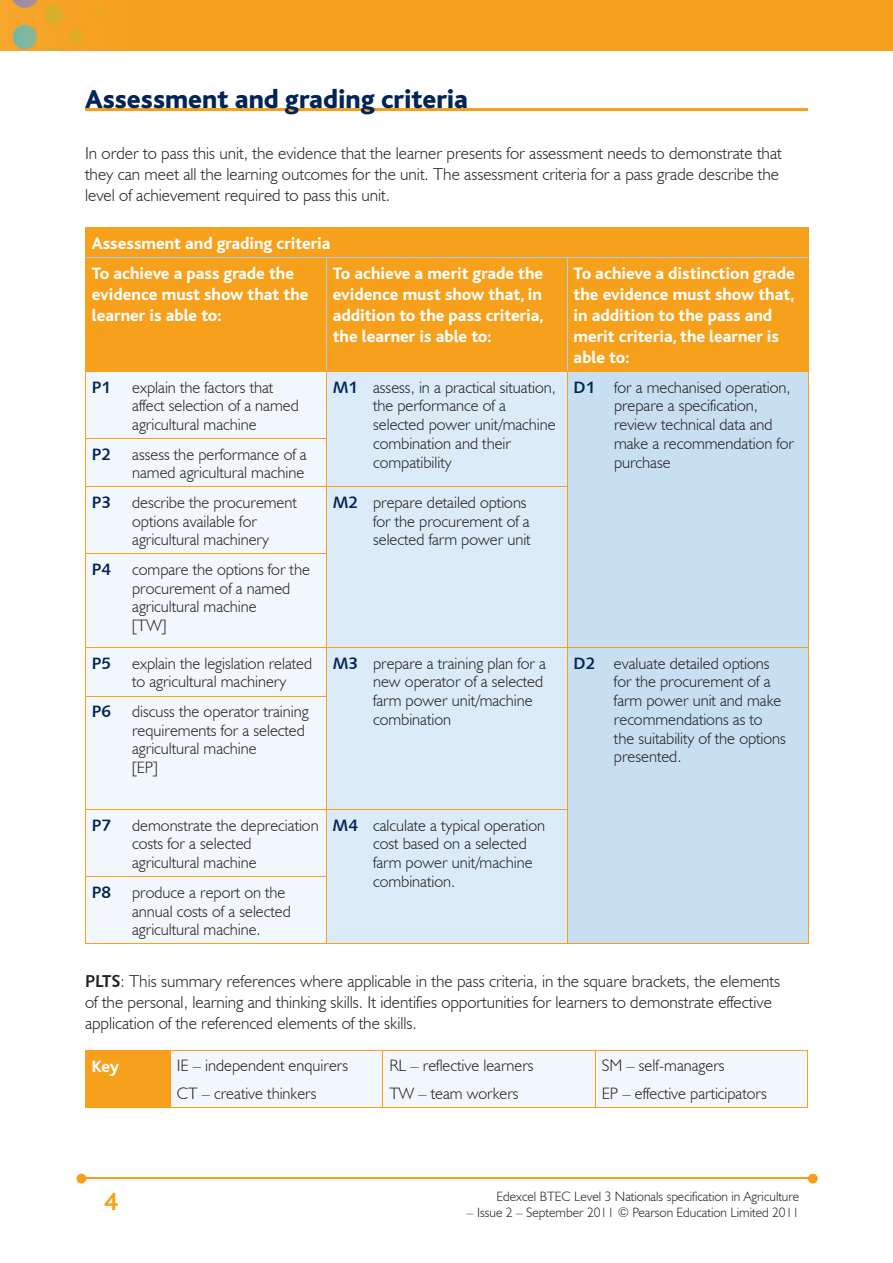
<style>
.page{position:relative;width:893px;height:1263px;background:#fff}
.page>*{position:absolute;margin:0;border:0;box-sizing:border-box;transform-origin:0 0}
.t1{font:800 27px "Bliss";color:#002556}
.t2{font:700 25.5px "Bliss";color:#f6a01b}
.t3{font:300 17.25px/21px "Humanist 521 BT";color:#231f20}
.t4{font:800 17.25px/21px "Bliss";color:#fff}
.t5{font:300 16.5px/18.8px "Humanist 521 BT";color:#231f20}
.t6{font:16.5px "Humanist 531 BT Bold A";color:#002556}
.t7{font:300 13.5px "Humanist 521 BT";color:#231f20}
.s1{font-family:"Humanist 531 BT Bold A";font-weight:400;color:#002556}
.s2{font-family:"Humanist 531 BT Bold A";font-weight:400}
</style>
<div class="page">
<img style="left:0;top:0;width:893px;height:51px">
<hr style="left:82px;top:1178px;width:728px;height:1px;background:#f6a01b">
<svg style="left:808px;top:1174px;width:10px;height:9px"></svg>
<svg style="left:77px;top:1174px;width:9px;height:9px"></svg>
<hr style="left:85px;top:108px;width:723px;height:2px;background:#f6a01b">
<div style="left:86px;top:228px;width:722px;height:143px;background:#f6a01b"></div>
<div style="left:86px;top:372px;width:240px;height:571px;background:#f2f7fb"></div>
<div style="left:327px;top:372px;width:240px;height:571px;background:#dbebf7"></div>
<div style="left:568px;top:372px;width:240px;height:571px;background:#c8dff2"></div>
<svg style="left:85px;top:228px;width:1px;height:29px"></svg>
<svg style="left:808px;top:228px;width:1px;height:29px"></svg>
<hr style="left:85px;top:227px;width:241px;height:1px;background:#f6a01b">
<hr style="left:326px;top:227px;width:241px;height:1px;background:#f6a01b">
<hr style="left:567px;top:227px;width:241px;height:1px;background:#f6a01b">
<hr style="left:85px;top:257px;width:1px;height:114px;background:#f6a01b">
<hr style="left:86px;top:257px;width:240px;height:1px;background:#accfed">
<hr style="left:326px;top:258px;width:1px;height:113px;background:#accfed">
<hr style="left:326px;top:257px;width:241px;height:1px;background:#accfed">
<hr style="left:567px;top:258px;width:1px;height:113px;background:#accfed">
<hr style="left:808px;top:257px;width:1px;height:114px;background:#f6a01b">
<hr style="left:567px;top:257px;width:241px;height:1px;background:#accfed">
<hr style="left:85px;top:372px;width:1px;height:66px;background:#f6a01b">
<hr style="left:85px;top:371px;width:241px;height:1px;background:#f6a01b">
<hr style="left:326px;top:372px;width:1px;height:66px;background:#f6a01b">
<hr style="left:326px;top:371px;width:241px;height:1px;background:#f6a01b">
<hr style="left:567px;top:372px;width:1px;height:67px;background:#f6a01b">
<hr style="left:567px;top:439px;width:1px;height:47px;background:#f6a01b">
<hr style="left:808px;top:372px;width:1px;height:67px;background:#f6a01b">
<hr style="left:808px;top:439px;width:1px;height:48px;background:#f6a01b">
<hr style="left:808px;top:487px;width:1px;height:67px;background:#f6a01b">
<hr style="left:808px;top:554px;width:1px;height:93px;background:#f6a01b">
<hr style="left:567px;top:371px;width:241px;height:1px;background:#f6a01b">
<hr style="left:326px;top:439px;width:1px;height:47px;background:#f6a01b">
<hr style="left:85px;top:439px;width:1px;height:47px;background:#f6a01b">
<hr style="left:85px;top:438px;width:242px;height:1px;background:#f6a01b">
<hr style="left:326px;top:487px;width:1px;height:66px;background:#f6a01b">
<hr style="left:567px;top:487px;width:1px;height:67px;background:#f6a01b">
<hr style="left:567px;top:554px;width:1px;height:93px;background:#f6a01b">
<hr style="left:85px;top:487px;width:1px;height:66px;background:#f6a01b">
<hr style="left:85px;top:486px;width:241px;height:1px;background:#f6a01b">
<hr style="left:326px;top:486px;width:242px;height:1px;background:#f6a01b">
<hr style="left:326px;top:554px;width:1px;height:93px;background:#f6a01b">
<hr style="left:85px;top:554px;width:1px;height:93px;background:#f6a01b">
<hr style="left:85px;top:553px;width:242px;height:1px;background:#f6a01b">
<hr style="left:326px;top:648px;width:1px;height:48px;background:#f6a01b">
<hr style="left:567px;top:648px;width:1px;height:48px;background:#f6a01b">
<hr style="left:567px;top:696px;width:1px;height:113px;background:#f6a01b">
<hr style="left:85px;top:648px;width:1px;height:48px;background:#f6a01b">
<hr style="left:808px;top:648px;width:1px;height:48px;background:#f6a01b">
<hr style="left:808px;top:696px;width:1px;height:114px;background:#f6a01b">
<hr style="left:808px;top:810px;width:1px;height:67px;background:#f6a01b">
<hr style="left:808px;top:877px;width:1px;height:66px;background:#f6a01b">
<hr style="left:85px;top:647px;width:241px;height:1px;background:#f6a01b">
<hr style="left:326px;top:647px;width:241px;height:1px;background:#f6a01b">
<hr style="left:567px;top:647px;width:241px;height:1px;background:#f6a01b">
<hr style="left:326px;top:696px;width:1px;height:113px;background:#f6a01b">
<hr style="left:85px;top:696px;width:1px;height:113px;background:#f6a01b">
<hr style="left:85px;top:696px;width:242px;height:1px;background:#f6a01b">
<hr style="left:326px;top:810px;width:1px;height:66px;background:#f6a01b">
<hr style="left:567px;top:810px;width:1px;height:67px;background:#f6a01b">
<hr style="left:567px;top:877px;width:1px;height:66px;background:#f6a01b">
<hr style="left:85px;top:810px;width:1px;height:66px;background:#f6a01b">
<hr style="left:85px;top:809px;width:241px;height:1px;background:#f6a01b">
<hr style="left:326px;top:809px;width:242px;height:1px;background:#f6a01b">
<hr style="left:326px;top:877px;width:1px;height:66px;background:#f6a01b">
<hr style="left:85px;top:943px;width:241px;height:1px;background:#f6a01b">
<hr style="left:326px;top:943px;width:241px;height:1px;background:#f6a01b">
<hr style="left:567px;top:943px;width:241px;height:1px;background:#f6a01b">
<hr style="left:85px;top:877px;width:1px;height:66px;background:#f6a01b">
<hr style="left:85px;top:876px;width:242px;height:1px;background:#f6a01b">
<div style="left:85px;top:1050px;width:85px;height:57px;background:#f6a01b"></div>
<div style="left:171px;top:1051px;width:636px;height:56px;background:#f2f7fb"></div>
<hr style="left:85px;top:1107px;width:85px;height:1px;background:#f6a01b">
<hr style="left:170px;top:1107px;width:213px;height:1px;background:#f6a01b">
<hr style="left:383px;top:1107px;width:212px;height:1px;background:#f6a01b">
<hr style="left:595px;top:1107px;width:213px;height:1px;background:#f6a01b">
<hr style="left:170px;top:1050px;width:1px;height:57px;background:#f6a01b">
<hr style="left:383px;top:1050px;width:1px;height:57px;background:#f6a01b">
<hr style="left:595px;top:1050px;width:1px;height:57px;background:#f6a01b">
<hr style="left:807px;top:1050px;width:1px;height:57px;background:#f6a01b">
<hr style="left:170px;top:1050px;width:213px;height:1px;background:#f6a01b">
<hr style="left:383px;top:1050px;width:212px;height:1px;background:#f6a01b">
<hr style="left:595px;top:1050px;width:213px;height:1px;background:#f6a01b">
<h1 class="t1" style="left:85px;top:85px;width:384px">Assessment and grading criteria</h1>
<p class="t3" style="left:85px;top:142px;width:698px">In order to pass this unit, the evidence that the learner presents for assessment needs to demonstrate that they can meet all the learning outcomes for the unit. The assessment criteria for a pass grade describe the level of achievement required to pass this unit.</p>
<p class="t4" style="left:92px;top:228px;width:240px;line-height:30.2px">Assessment and grading criteria<br>To achieve a pass grade the</p>
<p class="t4" style="left:92px;top:284px;width:218px">evidence must show that the learner is able to:</p>
<p class="t4" style="left:333px;top:263px;width:213px;text-align:justify">To achieve a merit grade the evidence must show that, in addition to the pass criteria, the learner is able to:</p>
<p class="t4" style="left:574px;top:263px;width:223px">To achieve a distinction grade the evidence must show that, in addition to the pass and merit criteria, the learner is able to:</p>
<p class="t6" style="left:92px;top:377px;width:21px">P1</p>
<p class="t5" style="left:132px;top:377px;width:168px">explain the factors that affect selection of a named agricultural machine</p>
<p class="t5" style="left:373px;top:377px;width:184px;text-indent:-40px"><span class="s1">M1</span> assess, in a practical situation, the performance of a selected power unit/machine combination and their compatibility</p>
<p class="t5" style="left:614px;top:377px;width:182px;text-indent:-40px"><span class="s1">D1</span> for a mechanised operation, prepare a specification, review technical data and make a recommendation for purchase</p>
<p class="t6" style="left:92px;top:444px;width:21px">P2</p>
<p class="t5" style="left:132px;top:444px;width:176px">assess the performance of a named agricultural machine</p>
<p class="t6" style="left:92px;top:492px;width:21px">P3</p>
<p class="t5" style="left:132px;top:493px;width:166px">describe the procurement options available for agricultural machinery</p>
<p class="t5" style="left:373px;top:492px;width:159px;text-indent:-40px"><span class="s1">M2</span> prepare detailed options for the procurement of a selected farm power unit</p>
<p class="t6" style="left:92px;top:559px;width:21px">P4</p>
<p class="t5" style="left:132px;top:560px;width:179px">compare the options for the procurement of a named agricultural machine<br>[TW]</p>
<p class="t6" style="left:92px;top:653px;width:21px">P5</p>
<p class="t5" style="left:132px;top:653px;width:182px">explain the legislation related to agricultural machinery</p>
<p class="t5" style="left:373px;top:653px;width:174px;text-indent:-40px"><span class="s1">M3</span> prepare a training plan for a new operator of a selected farm power unit/machine combination</p>
<p class="t5" style="left:614px;top:653px;width:173px;text-indent:-40px"><span class="s1">D2</span> evaluate detailed options for the procurement of a farm power unit and make recommendations as to the suitability of the options presented.</p>
<p class="t6" style="left:92px;top:701px;width:21px">P6</p>
<p class="t5" style="left:132px;top:702px;width:178px">discuss the operator training requirements for a selected agricultural machine<br>[EP]</p>
<p class="t6" style="left:92px;top:815px;width:21px">P7</p>
<p class="t5" style="left:132px;top:815px;width:188px">demonstrate the depreciation costs for a selected agricultural machine</p>
<p class="t5" style="left:373px;top:815px;width:173px;text-indent:-40px"><span class="s1">M4</span> calculate a typical operation cost based on a selected farm power unit/machine combination.</p>
<p class="t6" style="left:92px;top:882px;width:21px">P8</p>
<p class="t5" style="left:132px;top:882px;width:160px">produce a report on the annual costs of a selected agricultural machine.</p>
<p class="t3" style="left:85px;top:970px;width:697px"><span class="s2">PLTS</span>: This summary references where applicable in the pass criteria, in the square brackets, the elements of the personal, learning and thinking skills. It identifies opportunities for learners to demonstrate effective application of the referenced elements of the skills.</p>
<p class="t4" style="left:92px;top:1056px;width:29px">Key</p>
<p class="t5" style="left:177px;top:1052px;width:173px;line-height:27.3px">IE – independent enquirers<br>CT – creative thinkers</p>
<p class="t5" style="left:389px;top:1052px;width:146px;line-height:27.3px">RL – reflective learners<br>TW – team workers</p>
<p class="t5" style="left:602px;top:1052px;width:166px;line-height:27.3px">SM – self-managers<br>EP – effective participators</p>
<h2 class="t2" style="left:104px;top:1188px;width:15px">4</h2>
<p class="t7" style="left:497px;top:1188px;width:304px">Edexcel BTEC Level 3 Nationals specification in Agriculture</p>
<p class="t7" style="left:467px;top:1204px;width:334px">– Issue 2 – September 2011 © Pearson Education Limited 2011</p>
</div>
